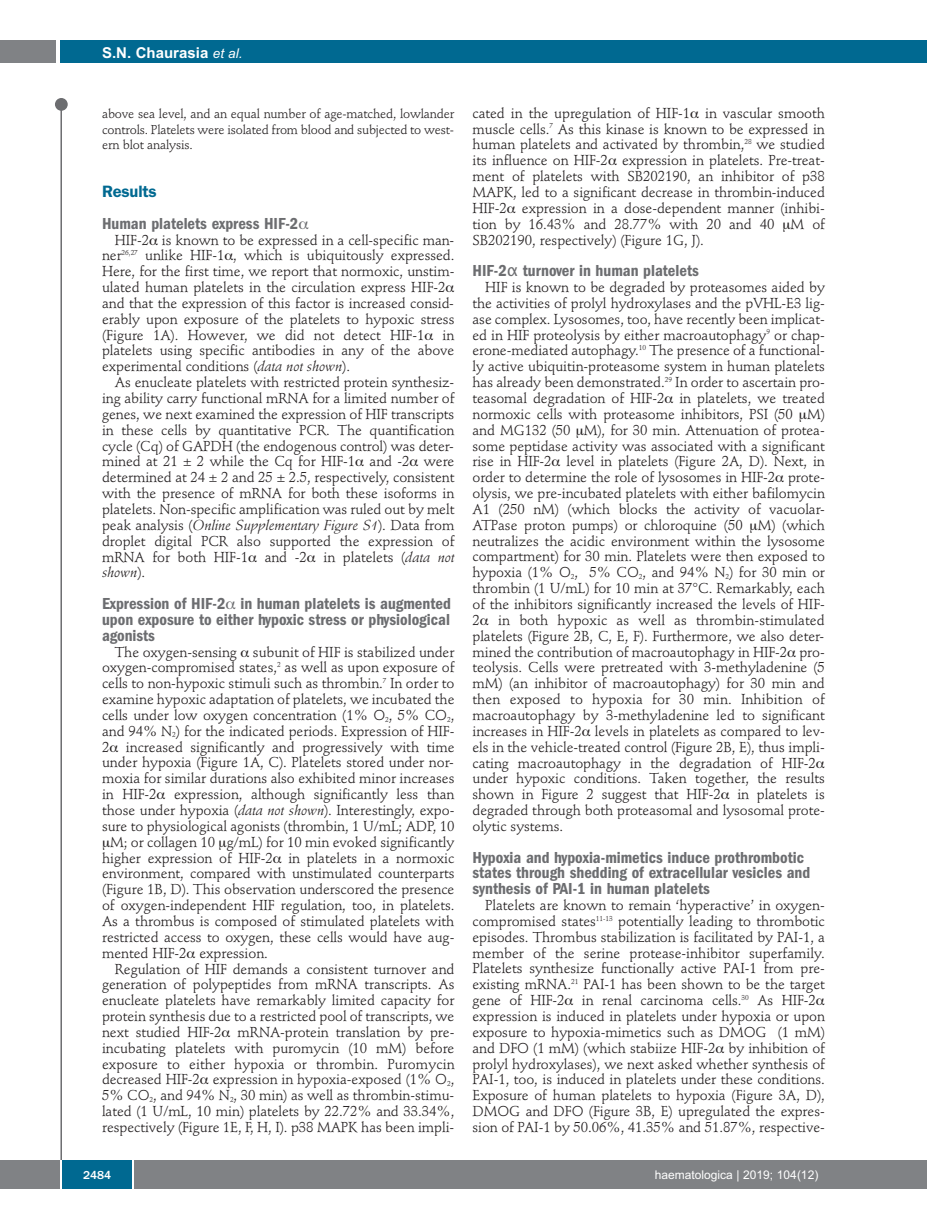
<style>
.page{position:relative;width:927px;height:1225px;background:#fff}
.page>*{position:absolute;margin:0;border:0;box-sizing:border-box;transform-origin:0 0}
.t1{font:600 condensed 16.5px/15.9px "Franklin Gothic";color:#6c6d70;text-align:justify}
.t2{font:600 16.5px "Franklin Gothic";letter-spacing:-.01em;color:#006991}
.t3{font:700 15px "Arial";color:#fff}
.t4{font:14.25px/15.9px "Stempel Schneidler";letter-spacing:-.005em;color:#231f20;text-align:justify}
.t5{font:12.75px/15.9px "Stempel Schneidler";letter-spacing:-.015em;color:#231f20;text-align:justify}
.t6{font:12px "Arial";color:#fff}
.t7{font:500 12px "Franklin Gothic";color:#fff}
.s1{font-weight:400;font-style:italic;font-size:13.5px}
.s2{font-style:italic}
.s3{font-family:"Lucida Grande";font-weight:400;font-stretch:normal}
</style>
<div class="page">
<div style="left:911px;top:40px;width:16px;height:22px;background:#006991"></div>
<div style="left:910px;top:1160px;width:17px;height:28px;background:#808285"></div>
<div style="left:55px;top:98px;width:13px;height:13px;background:#6c6d70;border-radius:50%"></div>
<hr style="left:60px;top:101px;width:2px;height:1061px;background:#6c6d70">
<div style="left:60px;top:40px;width:852px;height:22px;background:#006991"></div>
<div style="left:0;top:40px;width:56px;height:22px;background:#808285"></div>
<div style="left:0;top:1160px;width:911px;height:28px;background:#808285"></div>
<div style="left:62px;top:1160px;width:71px;height:28px;background:#006991"></div>
<hr style="left:60px;top:1160px;width:2px;height:28px;background:#fff">
<svg style="left:133px;top:1160px;width:1px;height:28px"></svg>
<p class="t3" style="left:102px;top:44px;width:142px">S.N. Chaurasia <span class="s1">et al.</span></p>
<p class="t5" style="left:102px;top:107px;width:354px">above sea level, and an equal number of age-matched, lowlander controls. Platelets were isolated from blood and subjected to west&shy;ern blot analysis.</p>
<p class="t2" style="left:102px;top:186px;width:56px">Results</p>
<p class="t1" style="left:102px;top:216px;width:198px">Human platelets express HIF-2</p>
<p class="t4" style="left:102px;top:233px;width:354px;text-align:left;text-indent:13px">HIF-2 is known to be expressed in a cell-specific man&shy;ner<sup>26,27</sup> unlike HIF-1 , which is ubiquitously expressed.<br>Here, for the first time, we report that normoxic, unstim&shy;ulated human platelets in the circulation express HIF-2 and that the expression of this factor is increased consid&shy;erably upon exposure of the platelets to hypoxic stress (Figure 1A). However, we did not detect HIF-1</p>
<p class="t4" style="left:102px;top:328px;width:354px;text-indent:341px">in platelets using specific antibodies in any of the above experimental conditions (<span class="s2">data not shown</span>).</p>
<p class="t4" style="left:102px;top:376px;width:354px;text-indent:13px">As enucleate platelets with restricted protein synthesiz&shy;ing ability carry functional mRNA for a limited number of genes, we next examined the expression of HIF transcripts in these cells by quantitative PCR. The quantification cycle (Cq) of GAPDH (the endogenous control) was deter&shy;mined at 21 ± 2 while the Cq for HIF-1 and -2 were determined at 24 ± 2 and 25 ± 2.5, respectively, consistent with the presence of mRNA for both these isoforms in platelets. Non-specific amplification was ruled out by melt peak analysis (<span class="s2">Online Supplementary Figure S1</span>). Data from droplet digital PCR also supported the expression of mRNA for both HIF-1 and -2 in platelets (<span class="s2">data not shown</span>).</p>
<p class="t1" style="left:102px;top:597px;width:350px">Expression of HIF-2 in human platelets is augmented upon exposure to either hypoxic stress or physiological agonists</p>
<p class="t4" style="left:115px;top:645px;width:341px">The oxygen-sensing subunit of HIF is stabilized under</p>
<p class="t4" style="left:102px;top:661px;width:354px">oxygen-compromised states,<sup>2</sup> as well as upon exposure of</p>
<p class="t4" style="left:102px;top:677px;width:354px">cells to non-hypoxic stimuli such as thrombin.<sup>7</sup> In order to</p>
<p class="t4" style="left:102px;top:692px;width:354px">examine hypoxic adaptation of platelets, we incubated the</p>
<p class="t4" style="left:102px;top:708px;width:354px">cells under low oxygen concentration (1% O<sub>2</sub>, 5% CO<sub>2</sub>,</p>
<p class="t4" style="left:102px;top:724px;width:354px">and 94% N<sub>2</sub>) for the indicated periods. Expression of HIF-</p>
<p class="t4" style="left:102px;top:740px;width:354px">2 increased significantly and progressively with time</p>
<p class="t4" style="left:102px;top:756px;width:353px">under hypoxia (Figure 1A, C). Platelets stored under nor-</p>
<p class="t4" style="left:102px;top:772px;width:354px">moxia for similar durations also exhibited minor increases</p>
<p class="t4" style="left:102px;top:787px;width:354px">in HIF-2 expression, although significantly less than</p>
<p class="t4" style="left:102px;top:803px;width:354px">those under hypoxia (<span class="s2">data not shown</span>). Interestingly, expo-</p>
<p class="t4" style="left:102px;top:819px;width:354px">sure to physiological agonists (thrombin, 1 U/mL; ADP, 10</p>
<p class="t4" style="left:110px;top:835px;width:346px">M; or collagen 10 g/mL) for 10 min evoked significantly</p>
<p class="t4" style="left:102px;top:851px;width:354px">higher expression of HIF-2 in platelets in a normoxic</p>
<p class="t4" style="left:102px;top:867px;width:354px">environment, compared with unstimulated counterparts</p>
<p class="t4" style="left:102px;top:883px;width:354px">(Figure 1B, D). This observation underscored the presence</p>
<p class="t4" style="left:102px;top:898px;width:354px">of oxygen-independent HIF regulation, too, in platelets.</p>
<p class="t4" style="left:102px;top:914px;width:354px">As a thrombus is composed of stimulated platelets with</p>
<p class="t4" style="left:102px;top:930px;width:354px">restricted access to oxygen, these cells would have aug-</p>
<p class="t4" style="left:102px;top:946px;width:167px">mented HIF-2 expression.</p>
<p class="t4" style="left:115px;top:962px;width:341px">Regulation of HIF demands a consistent turnover and</p>
<p class="t4" style="left:102px;top:978px;width:354px">generation of polypeptides from mRNA transcripts. As</p>
<p class="t4" style="left:102px;top:993px;width:354px">enucleate platelets have remarkably limited capacity for</p>
<p class="t4" style="left:102px;top:1009px;width:354px">protein synthesis due to a restricted pool of transcripts, we</p>
<p class="t4" style="left:102px;top:1025px;width:354px">next studied HIF-2 mRNA-protein translation by pre-</p>
<p class="t4" style="left:102px;top:1041px;width:354px">incubating platelets with puromycin (10 mM) before</p>
<p class="t4" style="left:102px;top:1057px;width:354px">exposure to either hypoxia or thrombin. Puromycin</p>
<p class="t4" style="left:102px;top:1073px;width:354px">decreased HIF-2 expression in hypoxia-exposed (1% O<sub>2</sub>,</p>
<p class="t4" style="left:102px;top:1088px;width:354px">5% CO<sub>2</sub>, and 94% N<sub>2</sub>, 30 min) as well as thrombin-stimu-</p>
<p class="t4" style="left:102px;top:1104px;width:354px">lated (1 U/mL, 10 min) platelets by 22.72% and 33.34%,</p>
<p class="t4" style="left:102px;top:1120px;width:354px">respectively (Figure 1E, F, H, I). p38 MAPK has been impli-</p>
<p class="t4" style="left:472px;top:106px;width:354px">cated in the upregulation of HIF-1 in vascular smooth muscle cells.<sup>7</sup> As this kinase is known to be expressed in human platelets and activated by thrombin,<sup>28</sup> we studied its influence on HIF-2 expression in platelets. Pre-treat&shy;ment of platelets with SB202190, an inhibitor of p38<br>MAPK, led to a significant decrease in thrombin-induced HIF-2 expression in a dose-dependent manner (inhibi&shy;tion by 16.43% and 28.77% with 20 and 40 M of SB202190, respectively) (Figure 1G, J).</p>
<p class="t1" style="left:472px;top:264px;width:228px">HIF-2<span class="s3">α</span> turnover in human platelets</p>
<p class="t4" style="left:472px;top:280px;width:354px;text-indent:13px">HIF is known to be degraded by proteasomes aided by the activities of prolyl hydroxylases and the pVHL-E3 lig&shy;ase complex. Lysosomes, too, have recently been implicat&shy;ed in HIF proteolysis by either macroautophagy<sup>9</sup> or chap&shy;erone-mediated autophagy.<sup>10</sup> The presence of a functional&shy;ly active ubiquitin-proteasome system in human platelets has already been demonstrated.<sup>29</sup> In order to ascertain pro&shy;teasomal degradation of HIF-2 in platelets, we treated normoxic cells with proteasome inhibitors, PSI (50 M) and MG132 (50 M), for 30 min. Attenuation of protea&shy;some peptidase activity was associated with a significant rise in HIF-2 level in platelets (Figure 2A, D). Next, in order to determine the role of lysosomes in HIF-2 prote&shy;olysis, we pre-incubated platelets with either bafilomycin A1 (250 nM) (which blocks the activity of vacuolar-ATPase proton pumps) or chloroquine (50 M) (which neutralizes the acidic environment within the lysosome compartment) for 30 min. Platelets were then exposed to hypoxia (1% O<sub>2</sub>, 5% CO<sub>2</sub>, and 94% N<sub>2</sub>) for 30 min or thrombin (1 U/mL) for 10 min at 37°C. Remarkably, each of the inhibitors significantly increased the levels of HIF-2</p>
<p class="t4" style="left:472px;top:613px;width:354px;text-align:left;text-indent:26px">in both hypoxic as well as thrombin-stimulated platelets (Figure 2B, C, E, F). Furthermore, we also deter&shy;mined the contribution of macroautophagy in HIF-2 pro&shy;teolysis. Cells were pretreated with 3-methyladenine (5 mM) (an inhibitor of macroautophagy) for 30 min and then exposed to hypoxia for 30 min. Inhibition of macroautophagy by 3-methyladenine led to significant increases in HIF-2 levels in platelets as compared to lev&shy;els in the vehicle-treated control (Figure 2B, E), thus impli&shy;cating macroautophagy in the degradation of HIF-2 under hypoxic conditions. Taken together, the results shown in Figure 2 suggest that HIF-2 in platelets is degraded through both proteasomal and lysosomal prote&shy;olytic systems.</p>
<p class="t1" style="left:472px;top:850px;width:339px;text-align:left">Hypoxia and hypoxia-mimetics induce prothrombotic states through shedding of extracellular vesicles and synthesis of PAI-1 in human platelets</p>
<p class="t4" style="left:472px;top:898px;width:354px;text-align:left;text-indent:13px">Platelets are known to remain ‘hyperactive’ in oxygen&shy;compromised states<sup>11-13</sup> potentially leading to thrombotic episodes. Thrombus stabilization is facilitated by PAI-1, a member of the serine protease-inhibitor superfamily.<br>Platelets synthesize functionally active PAI-1 from pre&shy;existing mRNA.<sup>21</sup> PAI-1 has been shown to be the target gene of HIF-2 in renal carcinoma cells.<sup>30</sup> As HIF-2 expression is induced in platelets under hypoxia or upon exposure to hypoxia-mimetics such as DMOG (1 mM) and DFO (1 mM) (which stabiize HIF-2 by inhibition of prolyl hydroxylases), we next asked whether synthesis of PAI-1, too, is induced in platelets under these conditions.<br>Exposure of human platelets to hypoxia (Figure 3A, D), DMOG and DFO (Figure 3B, E) upregulated the expres&shy;sion of PAI-1 by 50.06%, 41.35% and 51.87%, respective-</p>
<p class="t7" style="left:83px;top:1167px;width:29px">2484</p>
<p class="t6" style="left:655px;top:1167px;width:165px">haematologica | 2019; 104(12)</p>
</div>
